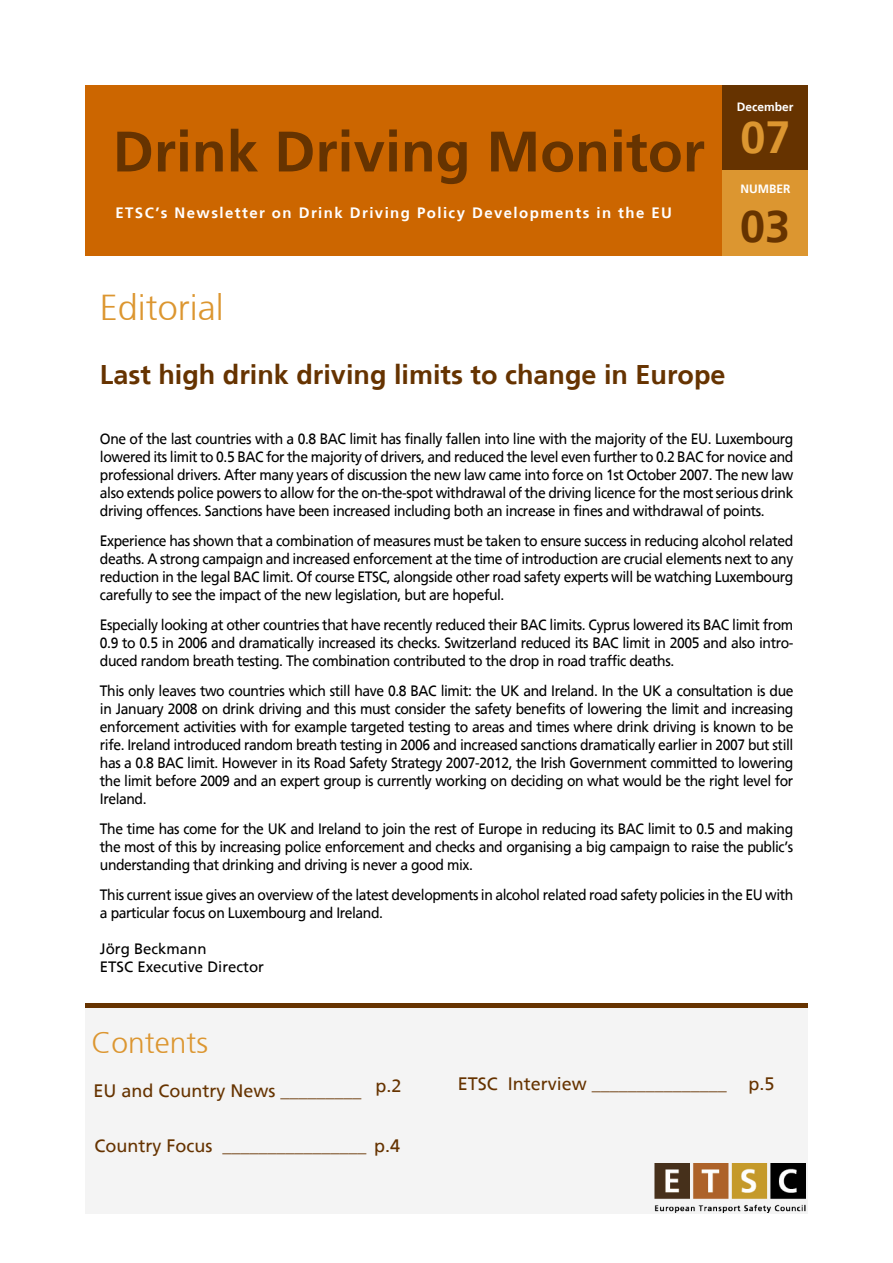
<style>
.page{position:relative;width:893px;height:1263px;background:#fff}
.page>*{position:absolute;margin:0;border:0;box-sizing:border-box;transform-origin:0 0}
.t1{font:700 57px "Frutiger";color:#630}
.t2{font:700 45px "Frutiger";color:#dc9630}
.t3{font:700 45px "Frutiger";color:#630}
.t4{font:300 36px "Frutiger";color:#dc9630}
.t5{font:300 30px "Frutiger";color:#dc9630}
.t6{font:700 27px "Frutiger";color:#630}
.t7{font:18px "Frutiger";color:#630}
.t8{font:15px/18px "Frutiger";letter-spacing:-.03em;color:#000;text-align:justify;scale:.93 1}
.t9{font:700 15px "Frutiger";letter-spacing:.095em;color:#fff}
.t10{font:15px/18px "Frutiger";color:#000}
.t11{font:700 12px "Frutiger";color:#fff}
</style>
<div class="page">
<div style="left:85px;top:85px;width:723px;height:170px;background:#c60"></div>
<div style="left:723px;top:85px;width:85px;height:85px;background:#630"></div>
<div style="left:723px;top:170px;width:85px;height:85px;background:#dc9630"></div>
<div style="left:85px;top:1008px;width:723px;height:206px;background:#f4f4f4"></div>
<div style="left:85px;top:1003px;width:723px;height:5px;background:#630"></div>
<img style="left:655px;top:1163px;width:150px;height:50px">
<h1 class="t1" style="left:113px;top:118px;width:594px">Drink Driving Monitor</h1>
<p class="t9" style="left:115px;top:204px;width:558px">ETSC’s Newsletter on Drink Driving Policy Developments in the EU</p>
<p class="t11" style="left:737px;top:100px;width:58px">December</p>
<h2 class="t2" style="left:740px;top:111px;width:52px">07</h2>
<p class="t11" style="left:740px;top:182px;width:51px">NUMBER</p>
<h2 class="t3" style="left:740px;top:200px;width:52px">03</h2>
<h3 class="t4" style="left:100px;top:287px;width:125px">Editorial</h3>
<h3 class="t6" style="left:100px;top:359px;width:627px">Last high drink driving limits to change in Europe</h3>
<p class="t8" style="left:100px;top:430px;width:747px">One of the last countries with a 0.8 BAC limit has finally fallen into line with the majority of the EU. Luxembourg lowered its limit to 0.5 BAC for the majority of drivers, and reduced the level even further to 0.2 BAC for novice and professional drivers. After many years of discussion the new law came into force on 1st October 2007. The new law also extends police powers to allow for the on-the-spot withdrawal of the driving licence for the most serious drink driving offences. Sanctions have been increased including both an increase in fines and withdrawal of points.</p>
<p class="t8" style="left:100px;top:532px;width:747px">Experience has shown that a combination of measures must be taken to ensure success in reducing alcohol related deaths. A strong campaign and increased enforcement at the time of introduction are crucial elements next to any reduction in the legal BAC limit. Of course ETSC, alongside other road safety experts will be watching Luxembourg carefully to see the impact of the new legislation, but are hopeful.</p>
<p class="t8" style="left:100px;top:616px;width:747px">Especially looking at other countries that have recently reduced their BAC limits. Cyprus lowered its BAC limit from 0.9 to 0.5 in 2006 and dramatically increased its checks. Switzerland reduced its BAC limit in 2005 and also intro&shy;duced random breath testing. The combination contributed to the drop in road traffic deaths.</p>
<p class="t8" style="left:100px;top:682px;width:747px">This only leaves two countries which still have 0.8 BAC limit: the UK and Ireland. In the UK a consultation is due in January 2008 on drink driving and this must consider the safety benefits of lowering the limit and increasing enforcement activities with for example targeted testing to areas and times where drink driving is known to be rife. Ireland introduced random breath testing in 2006 and increased sanctions dramatically earlier in 2007 but still has a 0.8 BAC limit. However in its Road Safety Strategy 2007-2012, the Irish Government committed to lowering the limit before 2009 and an expert group is currently working on deciding on what would be the right level for Ireland.</p>
<p class="t8" style="left:100px;top:820px;width:747px">The time has come for the UK and Ireland to join the rest of Europe in reducing its BAC limit to 0.5 and making the most of this by increasing police enforcement and checks and organising a big campaign to raise the public’s understanding that drinking and driving is never a good mix.</p>
<p class="t8" style="left:100px;top:886px;width:747px">This current issue gives an overview of the latest developments in alcohol related road safety policies in the EU with a particular focus on Luxembourg and Ireland.</p>
<p class="t10" style="left:100px;top:940px;width:166px">Jörg Beckmann<br>ETSC Executive Director</p>
<h3 class="t5" style="left:91px;top:1026px;width:118px">Contents</h3>
<p class="t7" style="left:94px;top:1080px;width:310px">EU and Country News _________ p.2</p>
<p class="t7" style="left:458px;top:1073px;width:318px">ETSC Interview _______________ p.5</p>
<p class="t7" style="left:95px;top:1135px;width:307px">Country Focus ________________ p.4</p>
</div>
